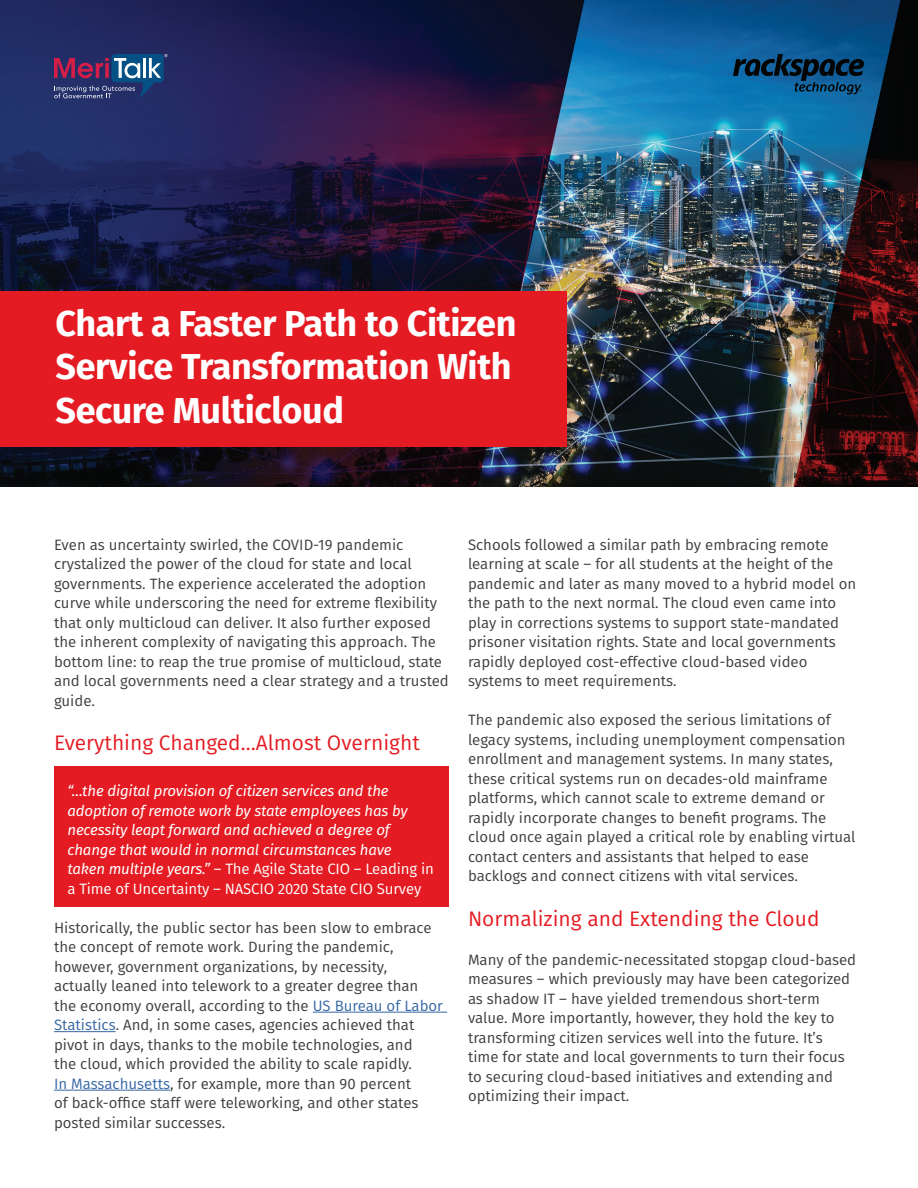
<style>
.page{position:relative;width:918px;height:1188px;background:#fff}
.page>*{position:absolute;margin:0;border:0;box-sizing:border-box;transform-origin:0 0}
.t1{font:700 36px/43.2px "Fira Sans";letter-spacing:-.01em;color:#fff}
.t2{font:21px "Fira Sans";color:#e41b22}
.t3{font:15px/19.5px "Fira Sans";color:#3e3e3f}
.t4{font:italic 15px/19.5px "Fira Sans";letter-spacing:-.01em;color:#fff}
.s1{font-style:normal}
.s2{color:#3667a4}
</style>
<div class="page">
<div style="left:55px;top:766px;width:394px;height:141px;background:#e41b22"></div>
<img style="left:0;top:0;width:918px;height:486px">
<hr style="left:313px;top:1012px;width:134px;height:1px;background:#3667a4">
<hr style="left:54px;top:1031px;width:62px;height:1px;background:#3667a4">
<hr style="left:54px;top:1090px;width:116px;height:1px;background:#3667a4">
<svg style="left:54px;top:54px;width:113px;height:44px;background:#474b7b"></svg>
<svg style="left:733px;top:54px;width:131px;height:40px;background:#0c4771"></svg>
<div style="left:0;top:291px;width:567px;height:156px;background:#e41b22"></div>
<h1 class="t1" style="left:56px;top:300px;width:462px">Chart a Faster Path to Citizen<br>Service Transformation With<br>Secure Multicloud</h1>
<p class="t3" style="left:54px;top:534px;width:396px">Even as uncertainty swirled, the COVID-19 pandemic crystalized the power of the cloud for state and local governments. The experience accelerated the adoption curve while underscoring the need for extreme flexibility that only multicloud can deliver. It also further exposed the inherent complexity of navigating this approach. The bottom line: to reap the true promise of multicloud, state and local governments need a clear strategy and a trusted guide.</p>
<h2 class="t2" style="left:54px;top:727px;width:367px">Everything Changed…Almost Overnight</h2>
<p class="t4" style="left:68px;top:781px;width:368px">“…the digital provision of citizen services and the adoption of remote work by state employees has by necessity leapt forward and achieved a degree of change that would in normal circumstances have<br>taken multiple years.” <span class="s1">– The Agile State CIO – Leading in a Time of Uncertainty – NASCIO 2020 State CIO Survey</span></p>
<p class="t3" style="left:54px;top:917px;width:391px">Historically, the public sector has been slow to embrace the concept of remote work. During the pandemic, however, government organizations, by necessity, actually leaned into telework to a greater degree than the economy overall, according to the <span class="s2">US Bureau of Labor Statistics</span>. And, in some cases, agencies achieved that pivot in days, thanks to the mobile technologies, and<br>the cloud, which provided the ability to scale rapidly.<br><span class="s2">In Massachusetts</span>, for example, more than 90 percent<br>of back-office staff were teleworking, and other states posted similar successes.</p>
<p class="t3" style="left:468px;top:534px;width:390px">Schools followed a similar path by embracing remote learning at scale – for all students at the height of the pandemic and later as many moved to a hybrid model on the path to the next normal. The cloud even came into play in corrections systems to support state-mandated prisoner visitation rights. State and local governments rapidly deployed cost-effective cloud-based video systems to meet requirements.</p>
<p class="t3" style="left:468px;top:710px;width:389px">The pandemic also exposed the serious limitations of legacy systems, including unemployment compensation enrollment and management systems. In many states, these critical systems run on decades-old mainframe platforms, which cannot scale to extreme demand or rapidly incorporate changes to benefit programs. The cloud once again played a critical role by enabling virtual contact centers and assistants that helped to ease backlogs and connect citizens with vital services.</p>
<h2 class="t2" style="left:468px;top:903px;width:353px">Normalizing and Extending the Cloud</h2>
<p class="t3" style="left:468px;top:950px;width:390px">Many of the pandemic-necessitated stopgap cloud-based measures – which previously may have been categorized as shadow IT – have yielded tremendous short-term value. More importantly, however, they hold the key to transforming citizen services well into the future. It’s time for state and local governments to turn their focus to securing cloud-based initiatives and extending and optimizing their impact.</p>
</div>
